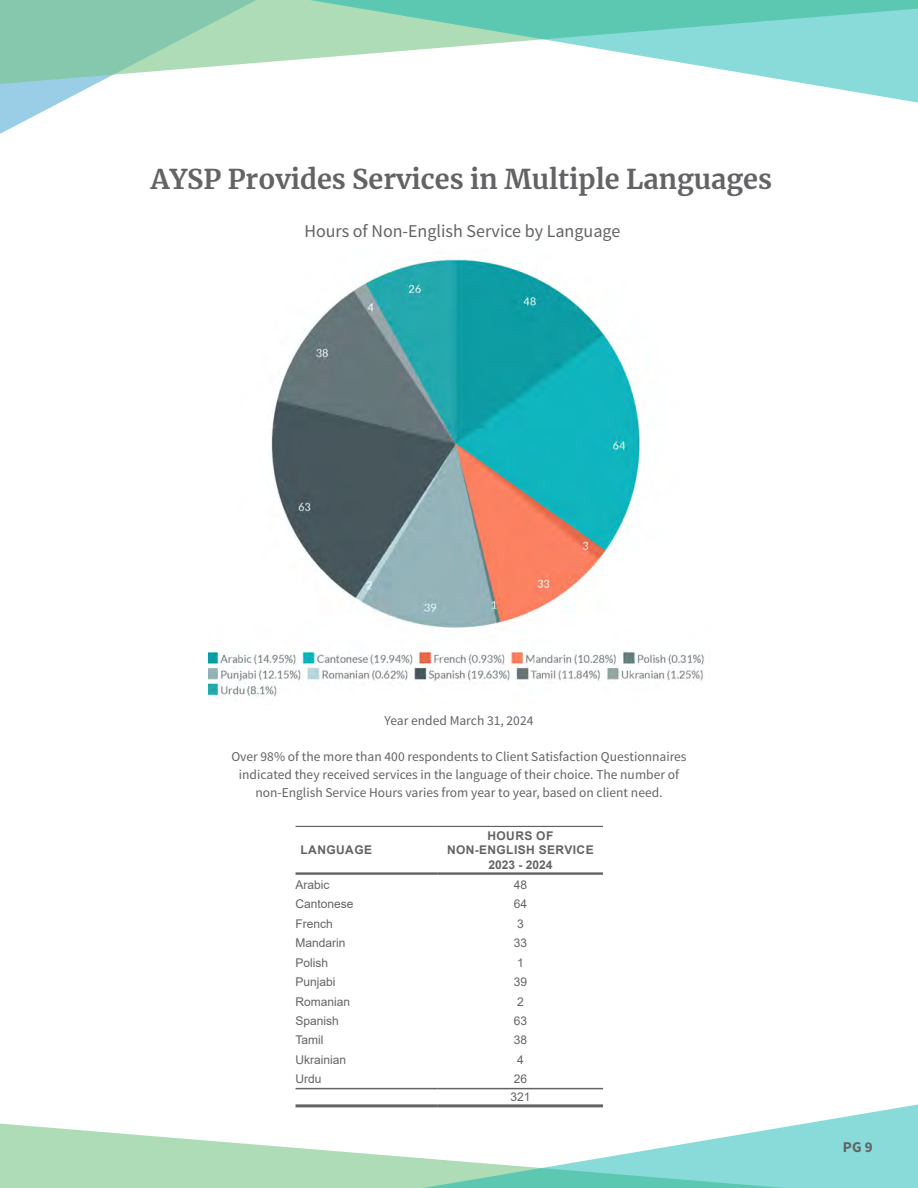
<style>
.page{position:relative;width:918px;height:1188px;background:#fff}
.page>*{position:absolute;margin:0;border:0;box-sizing:border-box;transform-origin:0 0}
.Heading_1_-_titiles_of_pages{font:700 27px "Merriweather";color:#636366}
.t1{font:18px "Source Sans Pro";color:#636366}
.t2{font:700 15px "Source Sans Pro";color:#636366}
.BODY_TEXT{font:13.5px/18px "Source Sans Pro";color:#636366;text-align:center}
.Table_Body{font:12px "Arial";color:#636366}
.Table_Header{font:700 12px "Arial";letter-spacing:.035em;color:#636366}
.Table_Header-2{font:700 12px "Arial";color:#636366}
</style>
<div class="page">
<svg style="left:0;top:86px;width:92px;height:48px"></svg>
<svg style="left:0;top:0;width:266px;height:86px;background:#9dd3ba"></svg>
<svg style="left:266px;top:0;width:652px;height:103px"></svg>
<svg style="left:0;top:1123px;width:266px;height:65px;fill:#addcb7"></svg>
<svg style="left:266px;top:1104px;width:652px;height:84px"></svg>
<img style="left:209px;top:258px;width:495px;height:441px">
<hr style="left:296px;top:872px;width:142px;height:3px;background:#636366">
<hr style="left:438px;top:872px;width:165px;height:3px;background:#636366">
<hr style="left:296px;top:826px;width:142px;height:1px;background:#636366">
<hr style="left:438px;top:826px;width:165px;height:1px;background:#636366">
<hr style="left:296px;top:1088px;width:142px;height:1px;background:#636366">
<hr style="left:438px;top:1088px;width:165px;height:1px;background:#636366">
<hr style="left:296px;top:1104px;width:142px;height:3px;background:#636366">
<hr style="left:438px;top:1104px;width:165px;height:3px;background:#636366">
<h1 class="Heading_1_-_titiles_of_pages" style="left:151px;top:161px;width:623px">AYSP Provides Services in Multiple Languages</h1>
<p class="t1" style="left:304px;top:220px;width:317px">Hours of Non-English Service by Language</p>
<p class="BODY_TEXT" style="left:385px;top:712px;width:150px">Year ended March 31, 2024</p>
<p class="BODY_TEXT" style="left:231px;top:748px;width:457px">Over 98% of the more than 400 respondents to Client Satisfaction Questionnaires indicated they received services in the language of their choice. The number of non-English Service Hours varies from year to year, based on client need.</p>
<p class="Table_Header" style="left:301px;top:842px;width:73px">LANGUAGE</p>
<p class="Table_Header" style="left:487px;top:827px;width:67px">HOURS OF</p>
<p class="Table_Header" style="left:447px;top:842px;width:148px">NON-ENGLISH SERVICE</p>
<p class="Table_Header-2" style="left:488px;top:856px;width:66px">2023 - 2024</p>
<p class="Table_Body" style="left:296px;top:876px;width:36px">Arabic</p>
<p class="Table_Body" style="left:514px;top:876px;width:15px">48</p>
<p class="Table_Body" style="left:296px;top:896px;width:60px">Cantonese</p>
<p class="Table_Body" style="left:514px;top:896px;width:15px">64</p>
<p class="Table_Body" style="left:296px;top:915px;width:39px">French</p>
<p class="Table_Body" style="left:517px;top:915px;width:8px">3</p>
<p class="Table_Body" style="left:296px;top:935px;width:52px">Mandarin</p>
<p class="Table_Body" style="left:514px;top:935px;width:15px">33</p>
<p class="Table_Body" style="left:296px;top:954px;width:34px">Polish</p>
<p class="Table_Body" style="left:517px;top:954px;width:8px">1</p>
<p class="Table_Body" style="left:296px;top:974px;width:42px">Punjabi</p>
<p class="Table_Body" style="left:514px;top:974px;width:15px">39</p>
<p class="Table_Body" style="left:296px;top:993px;width:56px">Romanian</p>
<p class="Table_Body" style="left:517px;top:993px;width:8px">2</p>
<p class="Table_Body" style="left:296px;top:1012px;width:45px">Spanish</p>
<p class="Table_Body" style="left:514px;top:1012px;width:15px">63</p>
<p class="Table_Body" style="left:296px;top:1032px;width:29px">Tamil</p>
<p class="Table_Body" style="left:514px;top:1032px;width:15px">38</p>
<p class="Table_Body" style="left:296px;top:1051px;width:52px">Ukrainian</p>
<p class="Table_Body" style="left:517px;top:1051px;width:8px">4</p>
<p class="Table_Body" style="left:296px;top:1070px;width:28px">Urdu</p>
<p class="Table_Body" style="left:514px;top:1070px;width:15px">26</p>
<p class="Table_Body" style="left:510px;top:1089px;width:22px">321</p>
<p class="t2" style="left:843px;top:1137px;width:31px">PG 9</p>
</div>
